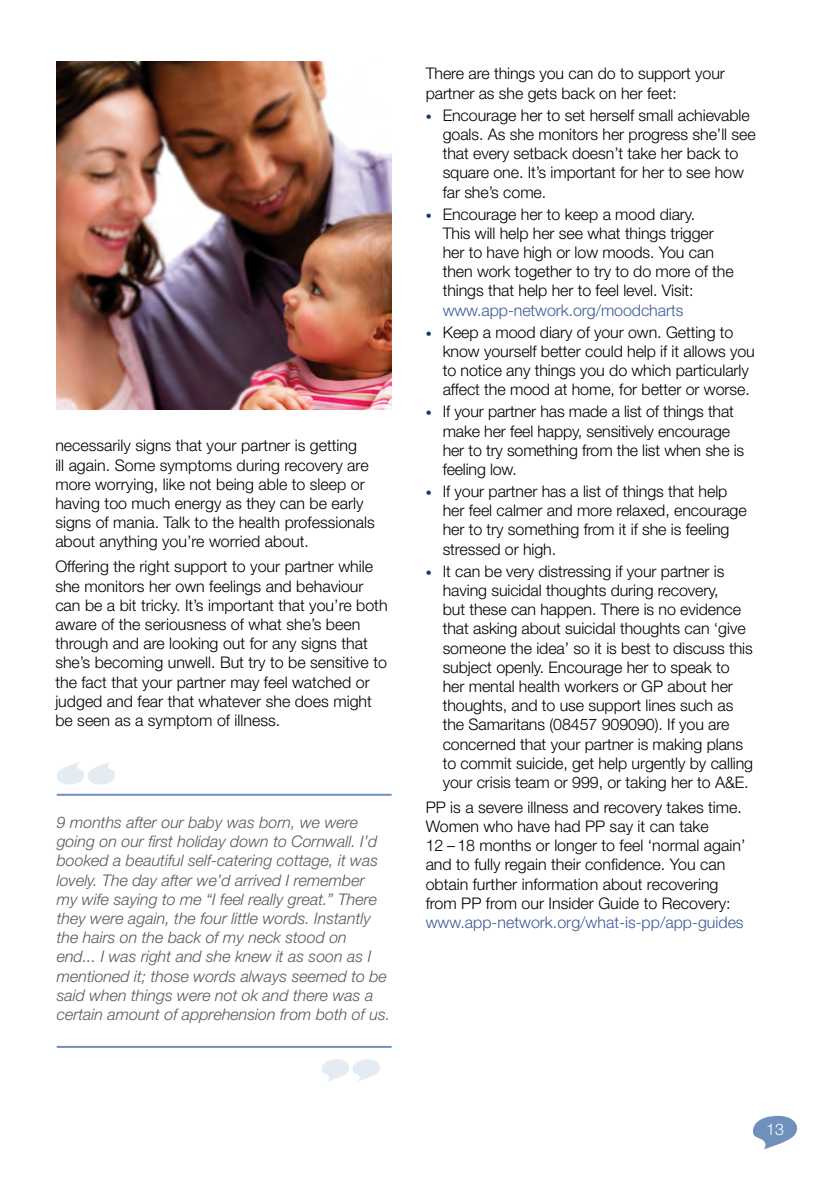
<style>
.page{position:relative;width:840px;height:1191px;background:#fff}
.page>*{position:absolute;margin:0;border:0;box-sizing:border-box;transform-origin:0 0}
.t1{font:300 16px/19.2px "Helvetica Neue LT Std";letter-spacing:-.005em;color:#000}
.t2{font:italic 300 16px/19.2px "Helvetica Neue LT Std";color:#58595b}
.t3{font:300 16px "Helvetica Neue LT Std";color:#3d5a98}
.t4{font:300 16px "Helvetica Neue LT Std";color:#fff}
.s1{font-size:12px;color:#17375e}
</style>
<div class="page">
<svg style="left:753px;top:1115px;width:45px;height:35px"></svg>
<svg style="left:57px;top:762px;width:58px;height:23px"></svg>
<hr style="left:57px;top:793px;width:334px;height:2px;background:#6e90bb">
<svg style="left:322px;top:1059px;width:58px;height:22px"></svg>
<hr style="left:57px;top:1045px;width:334px;height:2px;background:#6e90bb">
<img style="left:57px;top:62px;width:334px;height:348px">
<p class="t1" style="left:55px;top:436px;width:321px">necessarily signs that your partner is getting<br>ill again. Some symptoms during recovery are more worrying, like not being able to sleep or having too much energy as they can be early signs of mania. Talk to the health professionals about anything you’re worried about.</p>
<p class="t1" style="left:55px;top:557px;width:333px">Offering the right support to your partner while she monitors her own feelings and behaviour can be a bit tricky. It’s important that you’re both aware of the seriousness of what she’s been through and are looking out for any signs that she’s becoming unwell. But try to be sensitive to the fact that your partner may feel watched or judged and fear that whatever she does might be seen as a symptom of illness.</p>
<p class="t2" style="left:57px;top:812px;width:335px">9 months after our baby was born, we were going on our first holiday down to Cornwall. I’d booked a beautiful self-catering cottage, it was lovely. The day after we’d arrived I remember<br>my wife saying to me “I feel really great.” There they were again, the four little words. Instantly the hairs on the back of my neck stood on end... I was right and she knew it as soon as I mentioned it; those words always seemed to be said when things were not ok and there was a certain amount of apprehension from both of us.</p>
<p class="t1" style="left:425px;top:64px;width:300px">There are things you can do to support your partner as she gets back on her feet:</p>
<p class="t1" style="left:442px;top:105px;width:314px;text-indent:-17px"><span class="s1">•</span> Encourage her to set herself small achievable goals. As she monitors her progress she’ll see that every setback doesn’t take her back to square one. It’s important for her to see how far she’s come.</p>
<p class="t1" style="left:442px;top:204px;width:292px;text-indent:-17px"><span class="s1">•</span> Encourage her to keep a mood diary.<br>This will help her see what things trigger her to have high or low moods. You can then work together to try to do more of the things that help her to feel level. Visit:</p>
<p class="t3" style="left:442px;top:300px;width:242px">www.app-network.org/moodcharts</p>
<p class="t1" style="left:442px;top:322px;width:313px;text-indent:-17px"><span class="s1">•</span> Keep a mood diary of your own. Getting to know yourself better could help if it allows you to notice any things you do which particularly affect the mood at home, for better or worse.</p>
<p class="t1" style="left:442px;top:402px;width:303px;text-indent:-17px"><span class="s1">•</span> If your partner has made a list of things that make her feel happy, sensitively encourage her to try something from the list when she is feeling low.</p>
<p class="t1" style="left:442px;top:481px;width:305px;text-indent:-17px"><span class="s1">•</span> If your partner has a list of things that help her feel calmer and more relaxed, encourage her to try something from it if she is feeling stressed or high.</p>
<p class="t1" style="left:442px;top:561px;width:312px;text-indent:-17px"><span class="s1">•</span> It can be very distressing if your partner is having suicidal thoughts during recovery,<br>but these can happen. There is no evidence that asking about suicidal thoughts can ‘give someone the idea’ so it is best to discuss this subject openly. Encourage her to speak to her mental health workers or GP about her thoughts, and to use support lines such as the Samaritans (08457 909090). If you are concerned that your partner is making plans to commit suicide, get help urgently by calling your crisis team or 999, or taking her to A&amp;E.</p>
<p class="t1" style="left:425px;top:797px;width:321px">PP is a severe illness and recovery takes time.<br>Women who have had PP say it can take<br>12 – 18 months or longer to feel ‘normal again’ and to fully regain their confidence. You can obtain further information about recovering from PP from our Insider Guide to Recovery:</p>
<p class="t3" style="left:425px;top:912px;width:319px">www.app-network.org/what-is-pp/app-guides</p>
<p class="t4" style="left:765px;top:1120px;width:19px">13</p>
</div>
